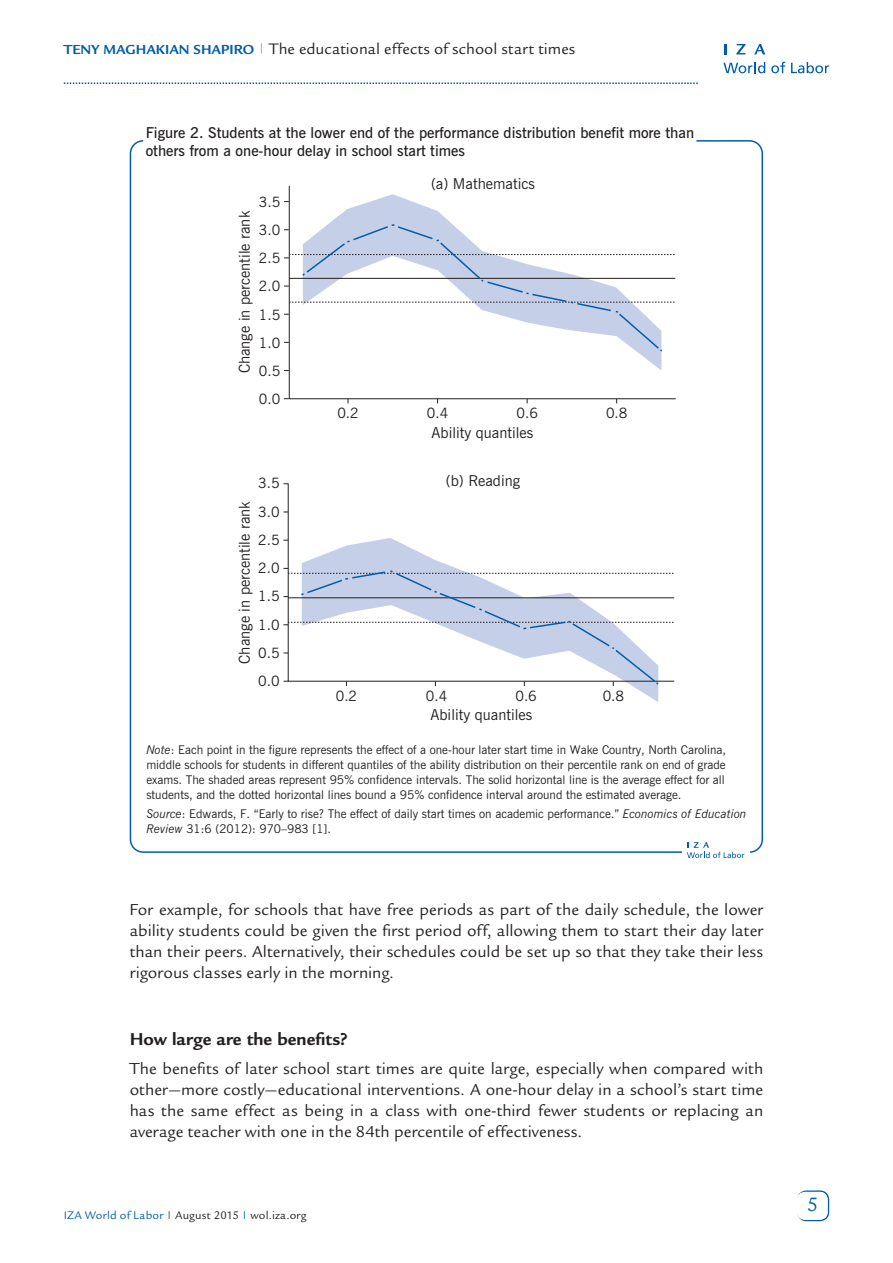
<style>
.page{position:relative;width:893px;height:1263px;background:#fff}
.page>*{position:absolute;margin:0;border:0;box-sizing:border-box;transform-origin:0 0}
.t1{font:21px "Legacy Sans Std";color:#015dab}
.t2{font:700 18.75px "Legacy Sans Std";letter-spacing:.005em;color:#231f20}
.t3{font:17.25px/21px "Legacy Sans Std";letter-spacing:.005em;color:#231f20;text-align:justify}
.t4{font:16.5px "Legacy Sans Std";letter-spacing:.005em;color:#231f20}
.t5{font:600 15px/18px "News Gothic BT";color:#231f20}
.t6{font:15px "News Gothic BT";color:#231f20}
.t7{font:14.25px/28.2px "News Gothic BT";color:#231f20;text-align:justify}
.t8{font:12px/15px "News Gothic BT";color:#231f20;text-align:justify}
.t9{font:12px "Legacy Sans Std";letter-spacing:.015em;color:#231f20}
.s1{font-weight:700;font-size:14.25px;color:#015dab}
.s2{font-style:italic}
.s3{color:#015dab}
</style>
<div class="page">
<div style="left:797px;top:1190px;width:32px;height:31px;border:2px solid #015dab;border-radius:9px"></div>
<div style="left:797px;top:1192px;width:31px;height:28px;background:#fff;border-radius:9px"></div>
<svg style="left:64px;top:82px;width:634px;height:2px"></svg>
<svg style="left:723px;top:62px;width:42px;height:11px"></svg>
<svg style="left:771px;top:62px;width:14px;height:11px"></svg>
<svg style="left:791px;top:62px;width:38px;height:11px"></svg>
<svg style="left:724px;top:44px;width:2px;height:10px"></svg>
<svg style="left:736px;top:44px;width:10px;height:10px"></svg>
<svg style="left:754px;top:44px;width:11px;height:10px"></svg>
<svg style="left:288px;top:185px;width:388px;height:214px"></svg>
<svg style="left:302px;top:538px;width:356px;height:164px"></svg>
<hr style="left:288px;top:484px;width:1px;height:197px;background:#231f20">
<svg style="left:283px;top:568px;width:391px;height:118px"></svg>
<svg style="left:687px;top:842px;width:57px;height:16px"></svg>
<p class="t4" style="left:64px;top:39px;width:513px"><span class="s1">Teny Maghakian Shapiro</span> <sup>|</sup> The educational effects of school start times</p>
<p class="t5" style="left:146px;top:124px;width:550px">Figure 2. Students at the lower end of the performance distribution benefit more than others from a one-hour delay in school start times</p>
<p class="t7" style="left:259px;top:188px;width:23px">3.5<br>3.0<br>2.5<br>2.0<br>1.5<br>1.0<br>0.5<br>0.0</p>
<p class="t6" style="left:235px;top:373px;width:164px;rotate:-90deg">Change in percentile rank</p>
<p class="t7" style="left:258px;top:469px;width:23px">3.5<br>3.0<br>2.5<br>2.0<br>1.5<br>1.0<br>0.5<br>0.0</p>
<p class="t6" style="left:235px;top:664px;width:164px;rotate:-90deg">Change in percentile rank</p>
<p class="t6" style="left:431px;top:175px;width:106px">(a) Mathematics</p>
<p class="t7" style="left:337px;top:399px;width:23px">0.2</p>
<p class="t7" style="left:427px;top:399px;width:23px">0.4</p>
<p class="t7" style="left:516px;top:399px;width:23px">0.6</p>
<p class="t7" style="left:606px;top:399px;width:23px">0.8</p>
<p class="t6" style="left:432px;top:423px;width:103px">Ability quantiles</p>
<p class="t6" style="left:446px;top:472px;width:76px">(b) Reading</p>
<p class="t7" style="left:336px;top:682px;width:23px">0.2</p>
<p class="t7" style="left:426px;top:682px;width:23px">0.4</p>
<p class="t6" style="left:431px;top:706px;width:103px">Ability quantiles</p>
<p class="t7" style="left:515px;top:682px;width:23px">0.6</p>
<p class="t7" style="left:603px;top:682px;width:23px">0.8</p>
<p class="t8" style="left:146px;top:742px;width:581px"><span class="s2">Note</span>: Each point in the figure represents the effect of a one-hour later start time in Wake Country, North Carolina, middle schools for students in different quantiles of the ability distribution on their percentile rank on end of grade exams. The shaded areas represent 95% confidence intervals. The solid horizontal line is the average effect for all students, and the dotted horizontal lines bound a 95% confidence interval around the estimated average.</p>
<p class="t8" style="left:146px;top:806px;width:602px"><span class="s2">Source</span>: Edwards, F. “Early to rise? The effect of daily start times on academic performance.” <span class="s2">Economics of Education<br>Review</span> 31:6 (2012): 970–983 [1].</p>
<p class="t3" style="left:130px;top:899px;width:635px">For example, for schools that have free periods as part of the daily schedule, the lower ability students could be given the first period off, allowing them to start their day later than their peers. Alternatively, their schedules could be set up so that they take their less rigorous classes early in the morning.</p>
<p class="t2" style="left:130px;top:1028px;width:220px">How large are the benefits?</p>
<p class="t3" style="left:130px;top:1059px;width:635px">The benefits of later school start times are quite large, especially when compared with other—more costly—educational interventions. A one-hour delay in a school’s start time has the same effect as being in a class with one-third fewer students or replacing an average teacher with one in the 84th percentile of effectiveness.</p>
<p class="t9" style="left:64px;top:1208px;width:244px"><span class="s3">IZA World of Labor</span> <sup>|</sup> August 2015 <sup>|</sup> wol.iza.org</p>
<p class="t1" style="left:807px;top:1192px;width:13px">5</p>
</div>
